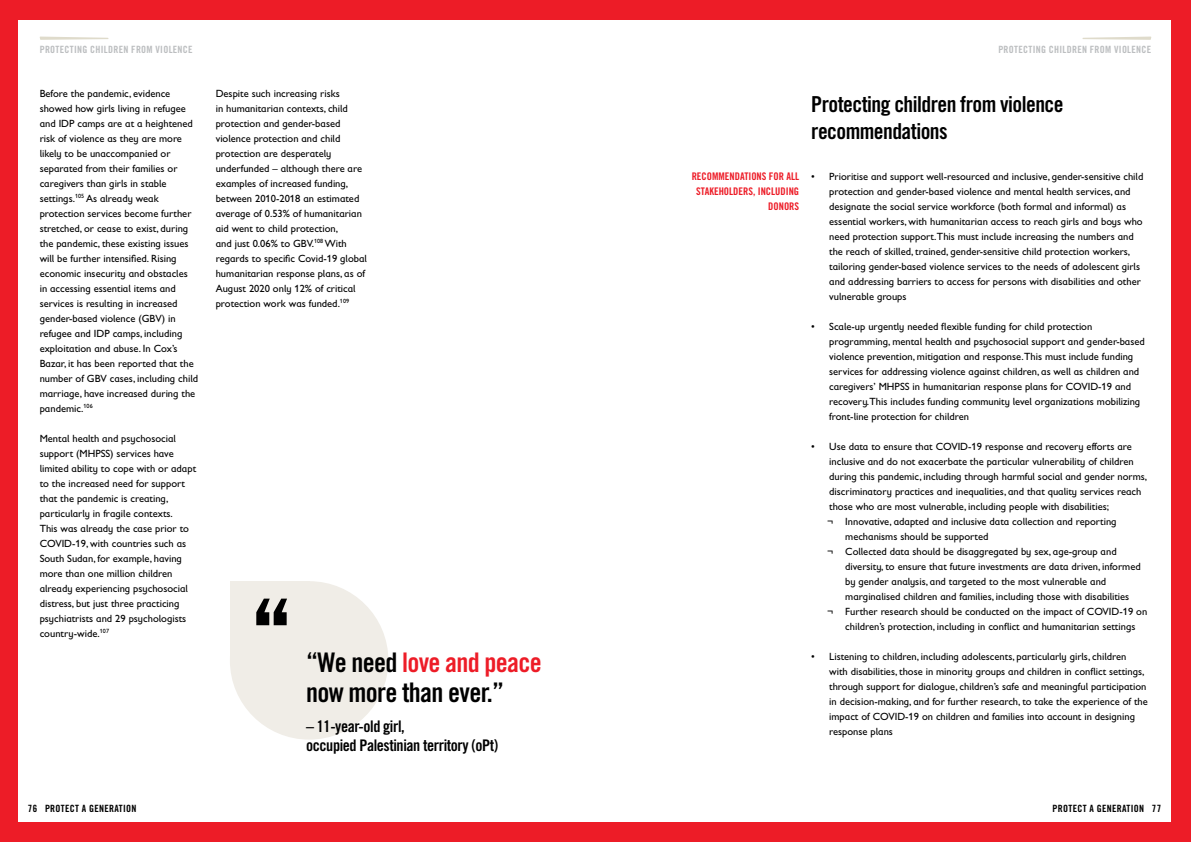
<style>
.page{position:relative;width:1191px;height:842px;background:#fff}
.page>*{position:absolute;margin:0;border:0;box-sizing:border-box;transform-origin:0 0}
.t1{font:27px/30px "Trade Gothic LT Std Bd Cn 20";letter-spacing:-.025em;color:#000}
.t2{font:22px/26.4px "Trade Gothic LT Std Bd Cn 20";letter-spacing:-.025em;color:#000}
.t3{font:16px/19.2px "Trade Gothic LT Std Bd Cn 20";letter-spacing:-.025em;color:#000}
.t4{font:10.5px/15px "Gill Sans Infant Std";color:#000}
.t5{font:10.5px/15px "Trade Gothic LT Std Bd Cn 20";color:#ed1c27;text-align:right}
.t6{font:10px "Trade Gothic LT Std Bd Cn 20";letter-spacing:.03em;color:#bcbec0}
.t7{font:10px "Trade Gothic LT Std Bd Cn 20";letter-spacing:.03em;color:#000}
.s1{color:#ed1c27}
</style>
<div class="page">
<div style="left:230px;top:581px;width:158px;height:159px;background:#f0ede7;border-radius:50%"></div>
<div style="left:230px;top:581px;width:79px;height:79px;background:#f0ede7"></div>
<svg style="left:256px;top:599px;width:31px;height:26px"></svg>
<div style="left:595px;top:0;width:596px;height:20px;background:#ed1c27"></div>
<div style="left:595px;top:822px;width:596px;height:20px;background:#ed1c27"></div>
<div style="left:1171px;top:0;width:20px;height:842px;background:#ed1c27"></div>
<div style="left:0;top:0;width:18px;height:842px;background:#ed1c27"></div>
<div style="left:0;top:0;width:595px;height:20px;background:#ed1c27"></div>
<div style="left:0;top:822px;width:595px;height:20px;background:#ed1c27"></div>
<svg style="left:1082px;top:37px;width:69px;height:3px"></svg>
<svg style="left:40px;top:37px;width:68px;height:3px"></svg>
<p class="t6" style="left:40px;top:43px;width:154px">PROTECTING CHILDREN FROM VIOLENCE</p>
<p class="t6" style="left:998px;top:43px;width:154px">PROTECTING CHILDREN FROM VIOLENCE</p>
<p class="t4" style="left:40px;top:86px;width:160px">Before the pandemic, evidence showed how girls living in refugee and IDP camps are at a heightened risk of violence as they are more likely to be unaccompanied or separated from their families or caregivers than girls in stable settings.<sup>105</sup> As already weak protection services become further stretched, or cease to exist, during the pandemic, these existing issues will be further intensified. Rising economic insecurity and obstacles<br>in accessing essential items and services is resulting in increased gender-based violence (GBV) in refugee and IDP camps, including exploitation and abuse. In Cox’s<br>Bazar, it has been reported that the number of GBV cases, including child marriage, have increased during the pandemic.<sup>106</sup></p>
<p class="t4" style="left:40px;top:431px;width:158px">Mental health and psychosocial support (MHPSS) services have limited ability to cope with or adapt to the increased need for support that the pandemic is creating, particularly in fragile contexts.<br>This was already the case prior to<br>COVID-19, with countries such as<br>South Sudan, for example, having more than one million children already experiencing psychosocial distress, but just three practicing psychiatrists and 29 psychologists country-wide.<sup>107</sup></p>
<p class="t4" style="left:216px;top:86px;width:153px">Despite such increasing risks<br>in humanitarian contexts, child protection and gender-based violence protection and child protection are desperately underfunded – although there are examples of increased funding, between 2010-2018 an estimated average of 0.53% of humanitarian aid went to child protection,<br>and just 0.06% to GBV.<sup>108</sup> With regards to specific Covid-19 global humanitarian response plans, as of<br>August 2020 only 12% of critical protection work was funded.<sup>109</sup></p>
<h1 class="t1" style="left:306px;top:647px;width:237px">“We need <span class="s1">love and peace </span>now more than ever.”</h1>
<h3 class="t3" style="left:306px;top:716px;width:194px">– 11-year-old girl,<br>occupied Palestinian territory (oPt)</h3>
<p class="t5" style="left:691px;top:169px;width:109px">RECOMMENDATIONS FOR ALL<br>STAKEHOLDERS, INCLUDING<br>DONORS</p>
<h2 class="t2" style="left:811px;top:91px;width:254px">Protecting children from violence recommendations</h2>
<p class="t4" style="left:829px;top:169px;width:316px;text-indent:-18px">• Prioritise and support well-resourced and inclusive, gender-sensitive child protection and gender-based violence and mental health services, and designate the social service workforce (both formal and informal) as essential workers, with humanitarian access to reach girls and boys who need protection support.This must include increasing the numbers and the reach of skilled, trained, gender-sensitive child protection workers, tailoring gender-based violence services to the needs of adolescent girls and addressing barriers to access for persons with disabilities and other vulnerable groups</p>
<p class="t4" style="left:829px;top:319px;width:317px;text-indent:-18px">• Scale-up urgently needed flexible funding for child protection programming, mental health and psychosocial support and gender-based violence prevention, mitigation and response.This must include funding services for addressing violence against children, as well as children and caregivers’ MHPSS in humanitarian response plans for COVID-19 and recovery.This includes funding community level organizations mobilizing front-line protection for children</p>
<p class="t4" style="left:811px;top:439px;width:322px">• Use data to ensure that COVID-19 response and recovery efforts are</p>
<p class="t4" style="left:829px;top:454px;width:306px">inclusive and do not exacerbate the particular vulnerability of children</p>
<p class="t4" style="left:829px;top:469px;width:319px">during this pandemic, including through harmful social and gender norms,</p>
<p class="t4" style="left:829px;top:484px;width:314px">discriminatory practices and inequalities, and that quality services reach</p>
<p class="t4" style="left:829px;top:499px;width:281px">those who are most vulnerable, including people with disabilities;</p>
<p class="t4" style="left:827px;top:514px;width:291px">¬ Innovative, adapted and inclusive data collection and reporting</p>
<p class="t4" style="left:845px;top:529px;width:145px">mechanisms should be supported</p>
<p class="t4" style="left:827px;top:544px;width:291px">¬ Collected data should be disaggregated by sex, age-group and</p>
<p class="t4" style="left:845px;top:559px;width:297px">diversity, to ensure that future investments are data driven, informed</p>
<p class="t4" style="left:845px;top:574px;width:262px">by gender analysis, and targeted to the most vulnerable and</p>
<p class="t4" style="left:845px;top:589px;width:285px">marginalised children and families, including those with disabilities</p>
<p class="t4" style="left:827px;top:604px;width:321px">¬ Further research should be conducted on the impact of COVID-19 on</p>
<p class="t4" style="left:845px;top:619px;width:292px">children’s protection, including in conflict and humanitarian settings</p>
<p class="t4" style="left:829px;top:649px;width:320px;text-indent:-18px">• Listening to children, including adolescents, particularly girls, children<br>with disabilities, those in minority groups and children in conflict settings, through support for dialogue, children’s safe and meaningful participation in decision-making, and for further research, to take the experience of the impact of COVID-19 on children and families into account in designing response plans</p>
<p class="t7" style="left:28px;top:802px;width:110px">76 PROTECT A GENERATION</p>
<p class="t7" style="left:1052px;top:802px;width:110px">PROTECT A GENERATION 77</p>
</div>
